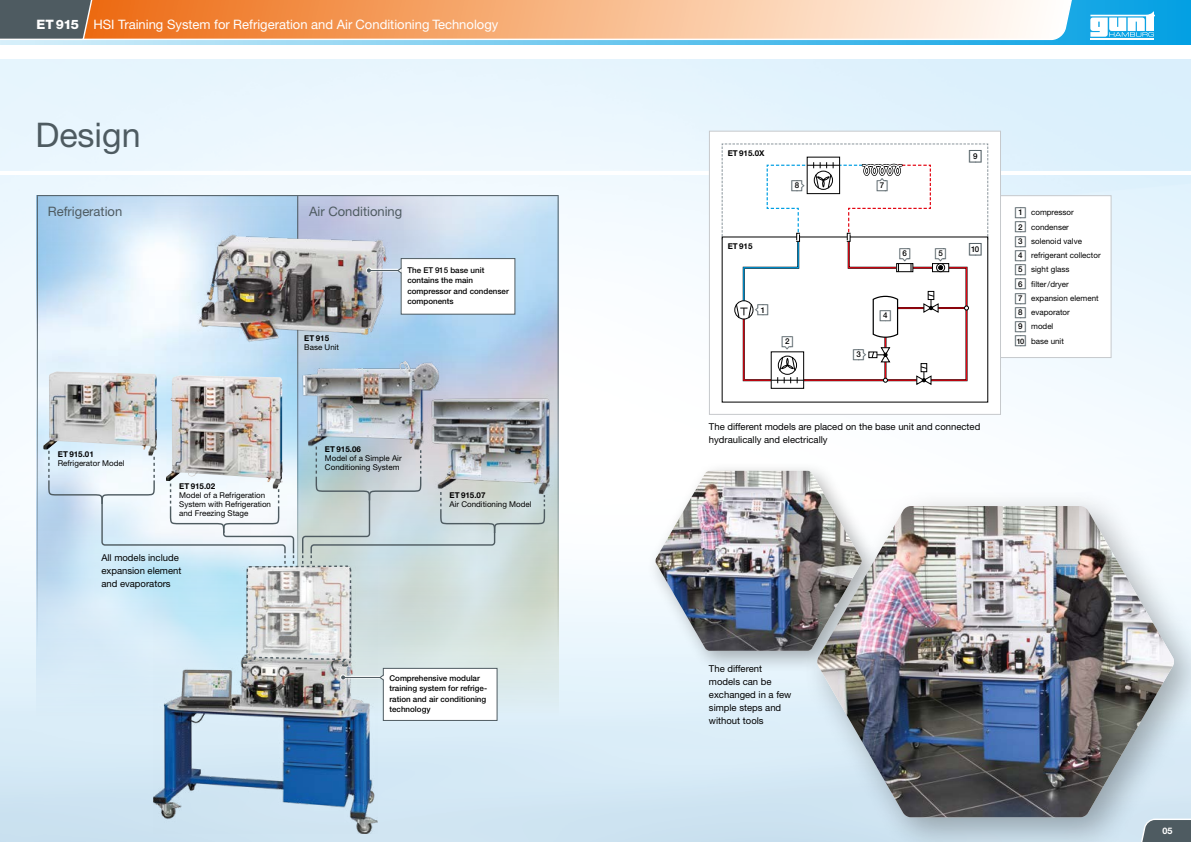
<style>
.page{position:relative;width:1191px;height:842px;background:#fff}
.page>*{position:absolute;margin:0;border:0;box-sizing:border-box;transform-origin:0 0}
.t1{font:34px "Helvetica Neue LT Std";color:#4e5b61}
.t2{font:13px "Helvetica Neue LT Std";color:#fff}
.t3{font:13px "Helvetica Neue LT Std";color:#4e5b61}
.t4{font:9.5px/13px "Helvetica Neue LT Std";color:#000}
.t5{font:700 9px "Helvetica Neue LT Std";color:#fff}
.t6{font:8px/9px "Helvetica Neue LT Std";color:#000}
.t7{font:500 8px/10.5px "Helvetica Neue LT Std";color:#000}
.t8{font:700 8px "Helvetica Neue LT Std";color:#000}
.s1{font-weight:800}
.s2{color:#fff}
.s3{color:#4e5b61}
.s4{font-weight:500}
.s5{font-weight:500;font-size:7.5px}
</style>
<div class="page">
<img style="left:0;top:176px;width:1191px;height:666px">
<img style="left:37px;top:196px;width:521px;height:646px">
<hr style="left:37px;top:195px;width:521px;height:1px;background:#4e5b61">
<hr style="left:37px;top:196px;width:1px;height:586px;background:#4e5b61">
<hr style="left:297px;top:196px;width:1px;height:586px;background:#4e5b61">
<hr style="left:557px;top:196px;width:1px;height:586px;background:#4e5b61">
<img style="left:179px;top:206px;width:224px;height:150px">
<svg style="left:365px;top:267px;width:32px;height:7px"></svg>
<hr style="left:369px;top:270px;width:62px;height:1px;background:#4e5b61">
<svg style="left:367px;top:268px;width:4px;height:4px"></svg>
<div style="left:401px;top:259px;width:114px;height:55px;background:#fff"></div>
<div style="left:401px;top:258px;width:114px;height:57px;border:1px solid #4e5b61"></div>
<svg style="left:397px;top:267px;width:5px;height:7px"></svg>
<div style="left:801px;top:489px;width:390px;height:353px;background:#000;opacity:.3"></div>
<img style="left:817px;top:506px;width:357px;height:311px">
<div style="left:646px;top:461px;width:237px;height:212px;background:#000;opacity:.3"></div>
<img style="left:655px;top:471px;width:207px;height:180px">
<div style="left:0;top:0;width:1191px;height:45px;background:linear-gradient(to right,#d8f0fa,#03a0e3)"></div>
<hr style="left:1090px;top:38px;width:64px;height:2px;background:#fff">
<svg style="left:1090px;top:11px;width:65px;height:26px"></svg>
<svg style="left:0;top:0;width:1071px;height:41px;background:#e7b28b"></svg>
<img style="left:153px;top:667px;width:224px;height:167px">
<svg style="left:339px;top:674px;width:40px;height:7px"></svg>
<hr style="left:343px;top:677px;width:70px;height:1px;background:#4e5b61">
<svg style="left:341px;top:675px;width:4px;height:4px"></svg>
<div style="left:383px;top:668px;width:114px;height:52px;background:#fff"></div>
<div style="left:383px;top:668px;width:114px;height:53px;border:1px solid #4e5b61"></div>
<svg style="left:379px;top:674px;width:5px;height:7px"></svg>
<img style="left:43px;top:371px;width:114px;height:84px">
<img style="left:166px;top:375px;width:116px;height:72px">
<img style="left:285px;top:362px;width:170px;height:85px">
<img style="left:423px;top:394px;width:129px;height:102px">
<div style="left:982px;top:195px;width:129px;height:163px;background:#fff;border:1px solid #c6c9cc"></div>
<div style="left:709px;top:131px;width:291px;height:283px;background:#fff"></div>
<div style="left:770px;top:351px;width:34px;height:38px;border:1px solid #000"></div>
<div style="left:709px;top:131px;width:292px;height:284px;border:1px solid #c6c9cc"></div>
<svg style="left:47px;top:447px;width:499px;height:220px;background:#cedce1"></svg>
<svg style="left:721px;top:143px;width:267px;height:242px"></svg>
<h2 class="t2" style="left:37px;top:16px;width:463px"><span class="s1">ET915</span> HSI Training System for Refrigeration and Air Conditioning Technology</h2>
<h1 class="t1" style="left:35px;top:114px;width:107px">Design</h1>
<h2 class="t3" style="left:48px;top:204px;width:76px">Refrigeration</h2>
<h2 class="t3" style="left:309px;top:204px;width:95px">Air Conditioning</h2>
<p class="t8" style="left:58px;top:449px;width:37px">ET 915.01</p>
<p class="t6" style="left:58px;top:458px;width:68px">Refrigerator Model</p>
<p class="t8" style="left:304px;top:333px;width:26px">ET 915</p>
<p class="t6" style="left:304px;top:343px;width:36px">Base Unit</p>
<p class="t7" style="left:407px;top:264px;width:103px">The ET 915 base unit contains the main compressor and condenser components</p>
<p class="t8" style="left:325px;top:444px;width:37px">ET 915.06</p>
<p class="t6" style="left:325px;top:454px;width:78px">Model of a Simple Air<br>Conditioning System</p>
<p class="t8" style="left:179px;top:481px;width:37px">ET 915.02</p>
<p class="t6" style="left:179px;top:491px;width:93px">Model of a Refrigeration<br>System with Refrigeration and Freezing Stage</p>
<p class="t8" style="left:449px;top:490px;width:37px">ET 915.07</p>
<p class="t6" style="left:449px;top:499px;width:83px">Air Conditioning Model</p>
<p class="t4" style="left:101px;top:551px;width:82px">All models include expansion element and evaporators</p>
<p class="t7" style="left:389px;top:672px;width:99px">Comprehensive modular training system for refrige&shy;ration and air conditioning technology</p>
<p class="t8" style="left:727px;top:148px;width:38px">ET 915.0X</p>
<p class="t7" style="left:969px;top:151px;width:10px"><span class="s2">○</span>9</p>
<p class="t7" style="left:791px;top:180px;width:9px"><span class="s2">○</span>8</p>
<p class="t7" style="left:880px;top:180px;width:6px">7</p>
<p class="t8" style="left:727px;top:241px;width:26px">ET 915</p>
<p class="t7" style="left:902px;top:248px;width:6px">6</p>
<p class="t7" style="left:938px;top:248px;width:6px">5</p>
<p class="t7" style="left:969px;top:244px;width:12px"><span class="s2">○</span>1 0</p>
<p class="t7" style="left:755px;top:304px;width:12px"><span class="s3">▪</span>1</p>
<p class="t7" style="left:880px;top:310px;width:9px"><span class="s2">○</span>4</p>
<p class="t7" style="left:785px;top:336px;width:6px">2</p>
<p class="t7" style="left:853px;top:349px;width:9px"><span class="s2">○</span>3</p>
<p class="t4" style="left:709px;top:420px;width:273px">The different models are placed on the base unit and connected hydraulically and electrically</p>
<p class="t6" style="left:1015px;top:208px;width:60px"><span class="s2">○</span><span class="s4">1</span> compressor</p>
<p class="t6" style="left:1015px;top:222px;width:55px"><span class="s2">○</span><span class="s4">2</span> condenser</p>
<p class="t6" style="left:1015px;top:236px;width:68px"><span class="s2">○</span><span class="s4">3</span> solenoid valve</p>
<p class="t6" style="left:1015px;top:251px;width:87px"><span class="s2">○</span><span class="s4">4</span> refrigerant collector</p>
<p class="t6" style="left:1015px;top:265px;width:56px"><span class="s2">○</span><span class="s4">5</span> sight glass</p>
<p class="t6" style="left:1015px;top:279px;width:55px"><span class="s2">○</span><span class="s4">6</span> filter/dryer</p>
<p class="t6" style="left:1015px;top:293px;width:85px"><span class="s2">○</span><span class="s4">7</span> expansion element</p>
<p class="t6" style="left:1015px;top:308px;width:56px"><span class="s2">○</span><span class="s4">8</span> evaporator</p>
<p class="t6" style="left:1015px;top:322px;width:40px"><span class="s2">○</span><span class="s4">9</span> model</p>
<p class="t6" style="left:1015px;top:336px;width:50px"><span class="s2">○</span><span class="s5">10</span> base unit</p>
<p class="t4" style="left:709px;top:662px;width:84px">The different models can be exchanged in a few simple steps and without tools</p>
<p class="t5" style="left:1162px;top:825px;width:12px">05</p>
</div>
